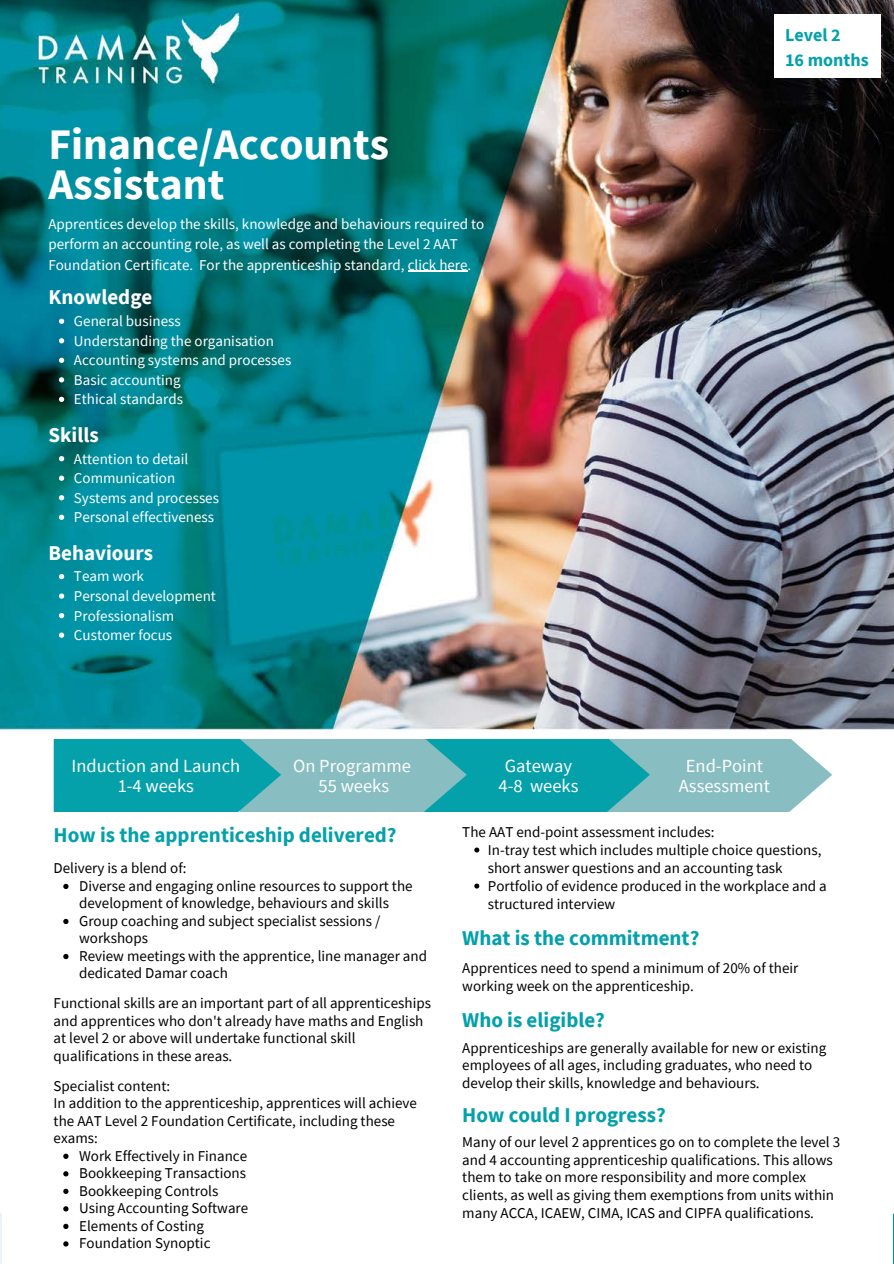
<style>
.page{position:relative;width:894px;height:1264px;background:#fff}
.page>*{position:absolute;margin:0;border:0;box-sizing:border-box;transform-origin:0 0}
.t1{font:700 43.5px "Source Sans Pro";color:#fff}
.t2{font:700 21px "Source Sans Pro";color:#04a1aa}
.t3{font:700 21px "Source Sans Pro";color:#fff}
.t4{font:18.45px "Source Sans Pro";color:#fff}
.t5{font:700 18px "Source Sans Pro";color:#04a1aa}
.t6{font:15px/17.5px "Source Sans Pro";color:#000}
.t7{font:15px/20.2px "Source Sans Pro";color:#fff}
</style>
<div class="page">
<img style="left:0;top:0;width:893px;height:1263px">
<svg style="left:59px;top:318px;width:5px;height:6px"></svg>
<svg style="left:59px;top:338px;width:5px;height:5px"></svg>
<svg style="left:59px;top:358px;width:5px;height:5px"></svg>
<svg style="left:59px;top:377px;width:5px;height:5px"></svg>
<svg style="left:59px;top:397px;width:5px;height:5px"></svg>
<svg style="left:59px;top:456px;width:5px;height:5px"></svg>
<svg style="left:59px;top:475px;width:5px;height:6px"></svg>
<svg style="left:59px;top:495px;width:5px;height:5px"></svg>
<svg style="left:59px;top:514px;width:5px;height:6px"></svg>
<svg style="left:59px;top:574px;width:5px;height:5px"></svg>
<svg style="left:59px;top:593px;width:5px;height:5px"></svg>
<svg style="left:59px;top:613px;width:5px;height:5px"></svg>
<svg style="left:59px;top:632px;width:5px;height:5px"></svg>
<div style="left:2px;top:1175px;width:890px;height:88px;background:#fff"></div>
<svg style="left:63px;top:883px;width:5px;height:6px"></svg>
<svg style="left:63px;top:918px;width:5px;height:6px"></svg>
<svg style="left:63px;top:953px;width:5px;height:6px"></svg>
<svg style="left:63px;top:1153px;width:5px;height:5px"></svg>
<svg style="left:63px;top:1171px;width:5px;height:5px"></svg>
<svg style="left:63px;top:1188px;width:5px;height:5px"></svg>
<svg style="left:63px;top:1206px;width:5px;height:5px"></svg>
<svg style="left:63px;top:1223px;width:5px;height:5px"></svg>
<svg style="left:63px;top:1241px;width:5px;height:5px"></svg>
<hr style="left:407px;top:271px;width:60px;height:1px;background:#fff">
<svg style="left:474px;top:847px;width:5px;height:5px"></svg>
<svg style="left:474px;top:883px;width:5px;height:5px"></svg>
<svg style="left:54px;top:739px;width:787px;height:73px;background:#4bb2b8"></svg>
<div style="left:774px;top:14px;width:106px;height:64px;background:#fff"></div>
<p class="t1" style="left:48px;top:116px;width:342px">Finance/Accounts</p>
<p class="t1" style="left:48px;top:156px;width:177px">Assistant</p>
<p class="t7" style="left:48px;top:213px;width:437px">Apprentices develop the skills, knowledge and behaviours required to perform an accounting role, as well as completing the Level 2 AAT<br>Foundation Certificate. For the apprenticeship standard, click here.</p>
<p class="t3" style="left:48px;top:284px;width:105px">Knowledge</p>
<p class="t7" style="left:74px;top:311px;width:108px">General business</p>
<p class="t7" style="left:74px;top:330px;width:201px">Understanding the organisation</p>
<p class="t7" style="left:74px;top:350px;width:219px">Accounting systems and processes</p>
<p class="t7" style="left:74px;top:369px;width:108px">Basic accounting</p>
<p class="t7" style="left:74px;top:389px;width:110px">Ethical standards</p>
<p class="t3" style="left:48px;top:421px;width:52px">Skills</p>
<p class="t7" style="left:74px;top:448px;width:116px">Attention to detail</p>
<p class="t7" style="left:74px;top:467px;width:103px">Communication</p>
<p class="t7" style="left:74px;top:487px;width:146px">Systems and processes</p>
<p class="t7" style="left:74px;top:506px;width:142px">Personal effectiveness</p>
<p class="t3" style="left:48px;top:539px;width:106px">Behaviours</p>
<p class="t7" style="left:74px;top:566px;width:72px">Team work</p>
<p class="t7" style="left:74px;top:585px;width:143px">Personal development</p>
<p class="t7" style="left:74px;top:605px;width:102px">Professionalism</p>
<p class="t7" style="left:74px;top:624px;width:100px">Customer focus</p>
<p class="t4" style="left:71px;top:753px;width:170px">Induction and Launch</p>
<p class="t4" style="left:118px;top:774px;width:78px">1-4 weeks</p>
<p class="t4" style="left:293px;top:753px;width:119px">On Programme</p>
<p class="t4" style="left:318px;top:774px;width:72px">55 weeks</p>
<p class="t4" style="left:504px;top:753px;width:69px">Gateway</p>
<p class="t4" style="left:498px;top:774px;width:81px">4-8 weeks</p>
<p class="t5" style="left:784px;top:23px;width:57px">Level 2</p>
<p class="t5" style="left:784px;top:48px;width:85px">16 months</p>
<p class="t4" style="left:685px;top:753px;width:79px">End-Point</p>
<p class="t4" style="left:678px;top:774px;width:92px">Assessment</p>
<p class="t2" style="left:54px;top:821px;width:344px">How is the apprenticeship delivered?</p>
<p class="t6" style="left:54px;top:859px;width:134px">Delivery is a blend of:</p>
<p class="t6" style="left:79px;top:876px;width:335px">Diverse and engaging online resources to support the development of knowledge, behaviours and skills</p>
<p class="t6" style="left:79px;top:911px;width:302px">Group coaching and subject specialist sessions / workshops</p>
<p class="t6" style="left:79px;top:946px;width:349px">Review meetings with the apprentice, line manager and dedicated Damar coach</p>
<p class="t6" style="left:54px;top:994px;width:379px">Functional skills are an important part of all apprenticeships and apprentices who don't already have maths and English at level 2 or above will undertake functional skill qualifications in these areas.</p>
<p class="t6" style="left:54px;top:1076px;width:118px">Specialist content:</p>
<p class="t6" style="left:54px;top:1093px;width:365px">In addition to the apprenticeship, apprentices will achieve the AAT Level 2 Foundation Certificate, including these exams:</p>
<p class="t6" style="left:79px;top:1146px;width:169px">Work Effectively in Finance</p>
<p class="t6" style="left:79px;top:1164px;width:168px">Bookkeeping Transactions</p>
<p class="t6" style="left:79px;top:1181px;width:141px">Bookkeeping Controls</p>
<p class="t6" style="left:79px;top:1199px;width:170px">Using Accounting Software</p>
<p class="t6" style="left:79px;top:1216px;width:126px">Elements of Costing</p>
<p class="t6" style="left:79px;top:1234px;width:133px">Foundation Synoptic</p>
<p class="t6" style="left:462px;top:822px;width:254px">The AAT end-point assessment includes:</p>
<p class="t6" style="left:487px;top:840px;width:335px;line-height:18px">In-tray test which includes multiple choice questions, short answer questions and an accounting task</p>
<p class="t6" style="left:487px;top:876px;width:340px;line-height:18px">Portfolio of evidence produced in the workplace and a structured interview</p>
<p class="t2" style="left:462px;top:924px;width:238px">What is the commitment?</p>
<p class="t6" style="left:462px;top:959px;width:337px">Apprentices need to spend a minimum of 20% of their working week on the apprenticeship.</p>
<p class="t2" style="left:462px;top:1006px;width:144px">Who is eligible?</p>
<p class="t6" style="left:462px;top:1038px;width:365px">Apprenticeships are generally available for new or existing employees of all ages, including graduates, who need to develop their skills, knowledge and behaviours.</p>
<p class="t2" style="left:462px;top:1101px;width:205px">How could I progress?</p>
<p class="t6" style="left:462px;top:1133px;width:379px">Many of our level 2 apprentices go on to complete the level 3 and 4 accounting apprenticeship qualifications. This allows them to take on more responsibility and more complex clients, as well as giving them exemptions from units within many ACCA, ICAEW, CIMA, ICAS and CIPFA qualifications.</p>
</div>
